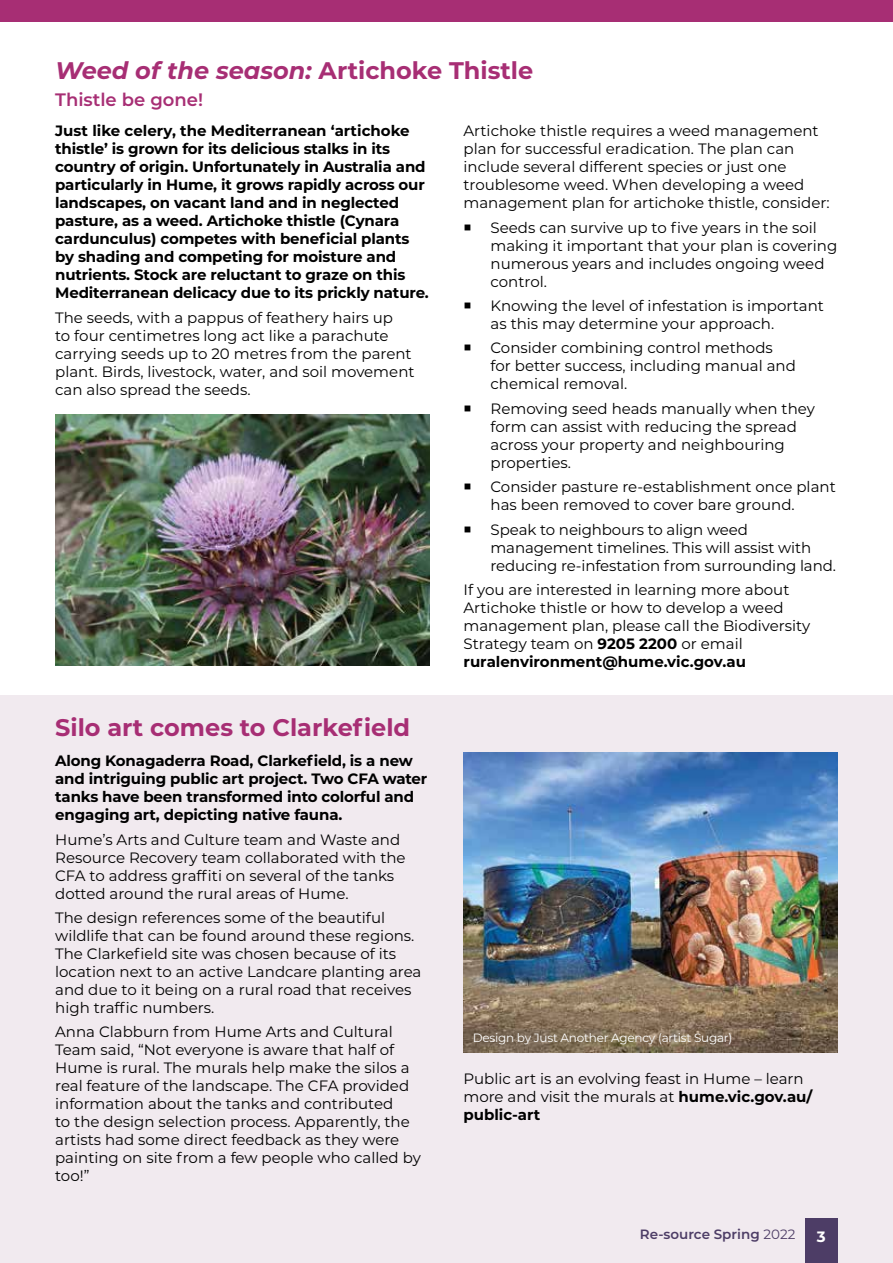
<style>
.page{position:relative;width:893px;height:1263px;background:#fff}
.page>*{position:absolute;margin:0;border:0;box-sizing:border-box;transform-origin:0 0}
.t1{font:italic 700 24px "Montserrat";color:#a72e74}
.t2{font:700 24px "Montserrat";color:#a72e74}
.t3{font:600 18px "Montserrat";color:#a72e74}
.t4{font:15px/18px "Montserrat";color:#000}
.t5{font:700 15px/18px "Montserrat";letter-spacing:-.01em;color:#000}
.t6{font:600 13.5px "Montserrat";color:#4d3d66}
.t7{font:12px "Montserrat";letter-spacing:-.02em;color:#fff}
.s1{font-style:normal}
.s2{font-weight:700}
.s3{font-weight:400}
.s4{font-weight:700;font-size:15px;color:#fff}
</style>
<div class="page">
<div style="left:0;top:695px;width:893px;height:568px;background:#f1eaef"></div>
<div style="left:0;top:0;width:893px;height:22px;background:#a72e74"></div>
<div style="left:805px;top:1218px;width:33px;height:45px;background:#4d3d66"></div>
<img style="left:55px;top:415px;width:374px;height:250px">
<img style="left:463px;top:753px;width:375px;height:299px">
<h1 class="t1" style="left:55px;top:53px;width:480px">Weed of the season: <span class="s1">Artichoke Thistle</span></h1>
<p class="t3" style="left:55px;top:86px;width:149px">Thistle be gone!</p>
<p class="t5" style="left:55px;top:121px;width:375px">Just like celery, the Mediterranean ‘artichoke thistle’ is grown for its delicious stalks in its country of origin. Unfortunately in Australia and particularly in Hume, it grows rapidly across our landscapes, on vacant land and in neglected pasture, as a weed. Artichoke thistle (Cynara cardunculus) competes with beneficial plants by shading and competing for moisture and nutrients. Stock are reluctant to graze on this Mediterranean delicacy due to its prickly nature.</p>
<p class="t4" style="left:55px;top:308px;width:361px">The seeds, with a pappus of feathery hairs up<br>to four centimetres long act like a parachute carrying seeds up to 20 metres from the parent plant. Birds, livestock, water, and soil movement can also spread the seeds.</p>
<p class="t4" style="left:464px;top:121px;width:368px">Artichoke thistle requires a weed management plan for successful eradication. The plan can include several different species or just one troublesome weed. When developing a weed management plan for artichoke thistle, consider:</p>
<p class="t4" style="left:491px;top:218px;width:348px">Seeds can survive up to five years in the soil making it important that your plan is covering numerous years and includes ongoing weed control.</p>
<p class="t4" style="left:491px;top:296px;width:335px">Knowing the level of infestation is important as this may determine your approach.</p>
<p class="t4" style="left:491px;top:339px;width:307px">Consider combining control methods for better success, including manual and chemical removal.</p>
<p class="t4" style="left:491px;top:399px;width:326px">Removing seed heads manually when they form can assist with reducing the spread across your property and neighbouring properties.</p>
<p class="t4" style="left:491px;top:477px;width:347px">Consider pasture re-establishment once plant has been removed to cover bare ground.</p>
<p class="t4" style="left:491px;top:520px;width:347px">Speak to neighbours to align weed management timelines. This will assist with reducing re-infestation from surrounding land.</p>
<p class="t4" style="left:464px;top:580px;width:348px">If you are interested in learning more about Artichoke thistle or how to develop a weed management plan, please call the Biodiversity Strategy team on <span class="s2">9205 2200</span> or email <span class="s2">ruralenvironment@hume.vic.gov.au</span></p>
<h1 class="t2" style="left:55px;top:710px;width:357px">Silo art comes to Clarkefield</h1>
<p class="t5" style="left:55px;top:751px;width:374px">Along Konagaderra Road, Clarkefield, is a new and intriguing public art project. Two CFA water tanks have been transformed into colorful and engaging art, depicting native fauna.</p>
<p class="t4" style="left:55px;top:830px;width:352px">Hume’s Arts and Culture team and Waste and Resource Recovery team collaborated with the CFA to address graffiti on several of the tanks dotted around the rural areas of Hume.</p>
<p class="t4" style="left:55px;top:908px;width:368px">The design references some of the beautiful wildlife that can be found around these regions.<br>The Clarkefield site was chosen because of its location next to an active Landcare planting area and due to it being on a rural road that receives high traffic numbers.</p>
<p class="t4" style="left:55px;top:1022px;width:367px">Anna Clabburn from Hume Arts and Cultural Team said, “Not everyone is aware that half of Hume is rural. The murals help make the silos a real feature of the landscape. The CFA provided information about the tanks and contributed<br>to the design selection process. Apparently, the artists had some direct feedback as they were painting on site from a few people who called by too!”</p>
<p class="t7" style="left:473px;top:1029px;width:261px">Design by Just Another Agency (artist Sugar)</p>
<p class="t4" style="left:463px;top:1069px;width:351px">Public art is an evolving feast in Hume – learn more and visit the murals at <span class="s2">hume.vic.gov.au/ public-art</span></p>
<p class="t6" style="left:640px;top:1225px;width:187px">Re-source Spring <span class="s3">2022</span> <span class="s4">33</span></p>
</div>
